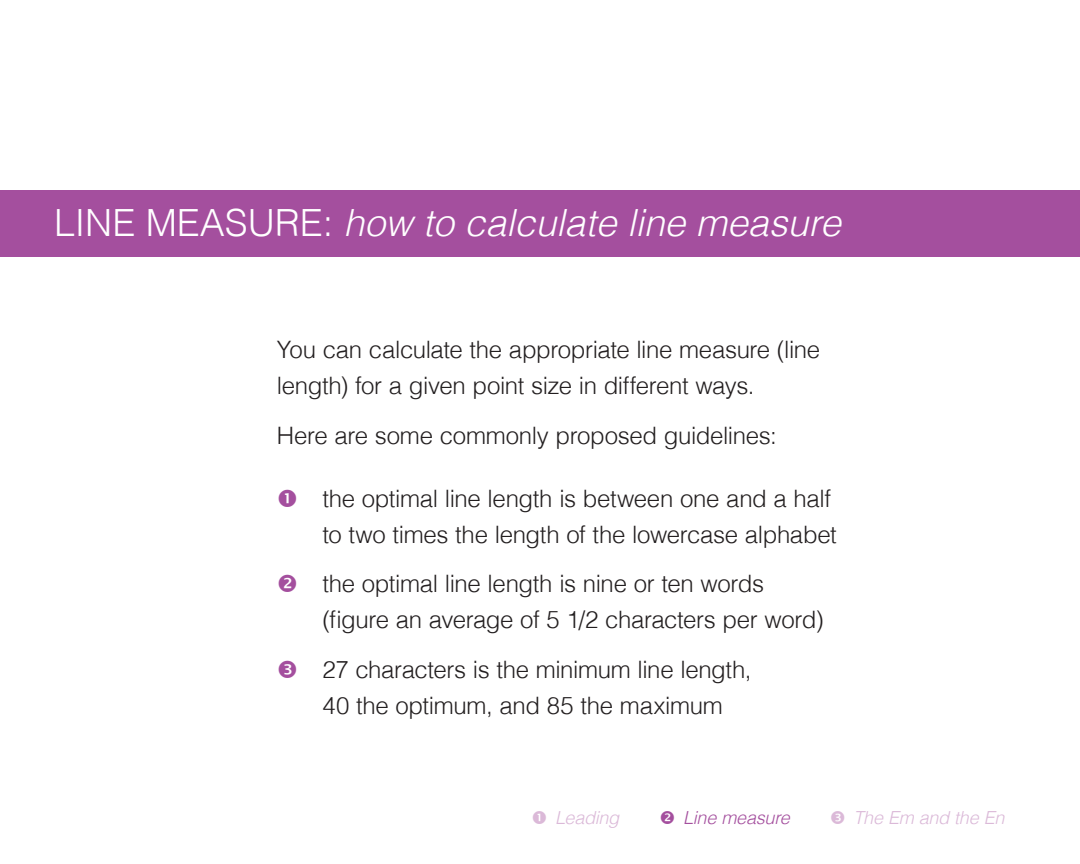
<style>
.page{position:relative;width:1080px;height:864px;background:#fff}
.page>*{position:absolute;margin:0;border:0;box-sizing:border-box;transform-origin:0 0}
.t1{font:italic 300 37.5px "Helvetica";color:#fff}
.t2{font:300 24px/36px "Helvetica";letter-spacing:-.015em;color:#231f20}
.t3{font:italic 300 18px "Helvetica";letter-spacing:-.015em;color:#dbb9d8}
.t4{font:italic 300 18px "Helvetica";letter-spacing:-.01em;color:#a44f9e}
.s1{font-style:normal}
</style>
<div class="page">
<div style="left:0;top:190px;width:1080px;height:67px;background:#a44f9e"></div>
<h1 class="t1" style="left:54px;top:199px;width:789px"><span class="s1">Line measure:</span> how to calculate line measure</h1>
<p class="t2" style="left:277px;top:331px;width:545px">You can calculate the appropriate line measure (line length) for a given point size in different ways.</p>
<p class="t2" style="left:277px;top:417px;width:501px">Here are some commonly proposed guidelines:</p>
<p class="t2" style="left:322px;top:480px;width:516px">the optimal line length is between one and a half to two times the length of the lowercase alphabet</p>
<p class="t2" style="left:322px;top:565px;width:503px">the optimal line length is nine or ten words (figure an average of 5 1/2 characters per word)</p>
<p class="t2" style="left:322px;top:651px;width:431px">27 characters is the minimum line length,<br>40 the optimum, and 85 the maximum</p>
<p class="t3" style="left:555px;top:806px;width:66px">Leading</p>
<p class="t4" style="left:683px;top:806px;width:108px">Line measure</p>
<p class="t3" style="left:853px;top:806px;width:152px">The Em and the En</p>
</div>
